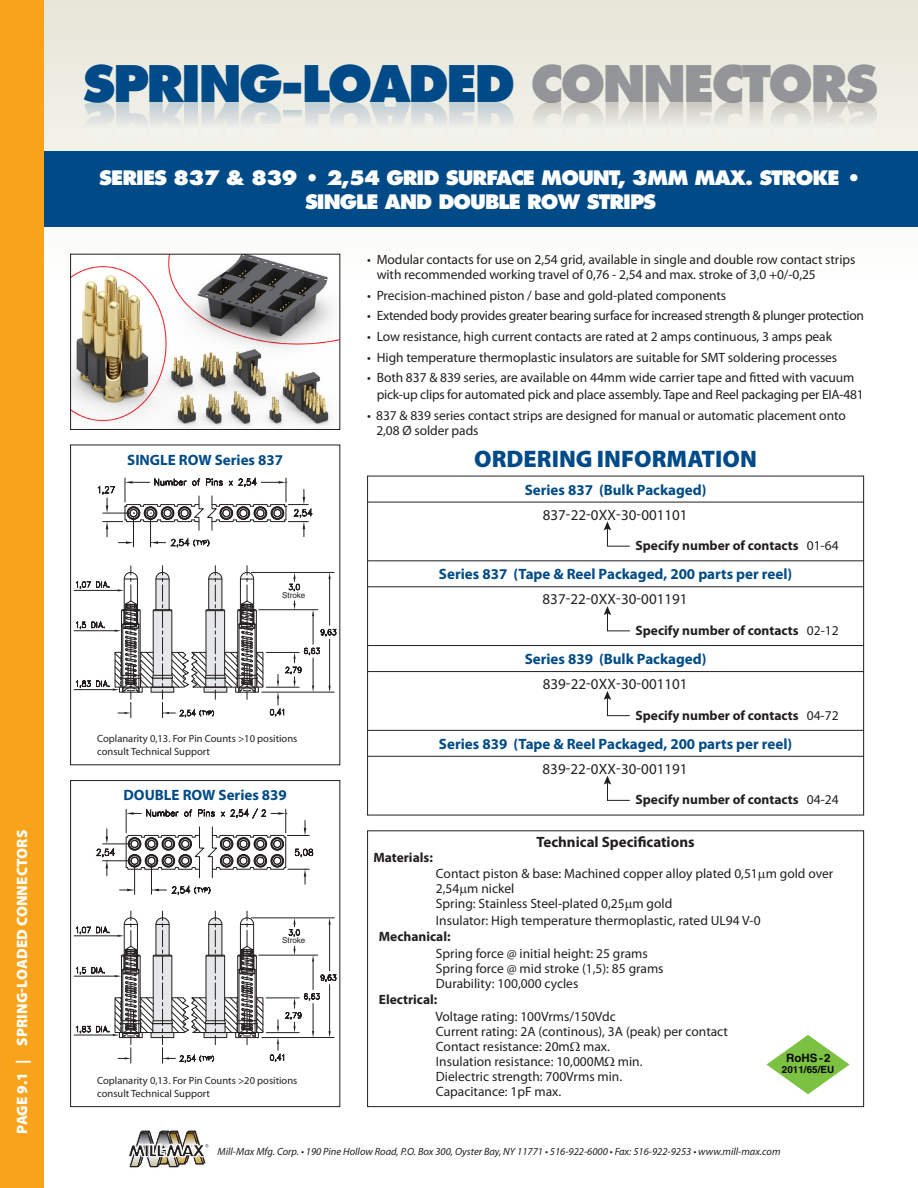
<style>
.page{position:relative;width:918px;height:1188px;background:#fff}
.page>*{position:absolute;margin:0;border:0;box-sizing:border-box;transform-origin:0 0}
.t1{font:800 49.2px "Futura LT";letter-spacing:-.05em;color:#004b87}
.t2{font:900 24px "Myriad Pro";color:#004b87}
.t3{font:800 19.5px "Futura LT";letter-spacing:-.05em;color:#fff}
.Text{font:700 15px "Myriad Pro";color:#004b87}
.Text-2{font:15px "Myriad Pro";color:#231f20}
.t4{font:900 15px "Myriad Pro";letter-spacing:.01em;color:#fff}
.Text-3{font:700 15px "Myriad Pro";color:#231f20}
.Text-4{font:13.5px "Myriad Pro";letter-spacing:-.005em;color:#231f20}
.Text-5{font:700 13.5px "Myriad Pro";color:#231f20}
.Text-6{font:13.5px "Myriad Pro";letter-spacing:-.025em;color:#231f20}
.t5{font:700 11.55px "Helvetica";color:#070707}
.Text-7{font:10.5px/12.6px "Myriad Pro";color:#231f20}
.t6{font:italic 10.5px "Myriad Pro";color:#231f20}
.t7{font:700 9.9px "Helvetica";color:#020202}
.t8{font:8.1px "Helvetica";color:#231f20}
.s1{color:#939598}
.s2{font-weight:400}
</style>
<div class="page">
<svg style="left:43px;top:0;width:875px;height:284px"></svg>
<svg style="left:84px;top:102px;width:100px;height:38px;background:#e4e7e4"></svg>
<svg style="left:184px;top:102px;width:14px;height:37px"></svg>
<svg style="left:202px;top:102px;width:79px;height:38px;background:#e3e6e3"></svg>
<svg style="left:284px;top:110px;width:17px;height:11px"></svg>
<svg style="left:305px;top:102px;width:209px;height:38px;background:#e2e6e3"></svg>
<svg style="left:533px;top:102px;width:344px;height:38px;background:#e7e6e0"></svg>
<img style="left:129px;top:1130px;width:67px;height:38px">
<svg style="left:128px;top:1131px;width:80px;height:36px"></svg>
<div style="left:0;top:151px;width:918px;height:76px;background:#004b87"></div>
<div style="left:0;top:0;width:43px;height:1188px;background:#f9a31b"></div>
<img style="left:72px;top:256px;width:266px;height:171px">
<div style="left:70px;top:254px;width:270px;height:176px;border:1px solid #231f20"></div>
<div style="left:70px;top:780px;width:270px;height:327px;border:1px solid #231f20"></div>
<svg style="left:98px;top:478px;width:214px;height:69px"></svg>
<hr style="left:74px;top:936px;width:44px;height:1px;background:#231f20">
<hr style="left:74px;top:976px;width:41px;height:1px;background:#231f20">
<hr style="left:74px;top:1035px;width:39px;height:1px;background:#231f20">
<svg style="left:76px;top:911px;width:187px;height:152px"></svg>
<hr style="left:251px;top:918px;width:83px;height:1px;background:#231f20">
<hr style="left:262px;top:1037px;width:72px;height:1px;background:#231f20">
<hr style="left:329px;top:924px;width:1px;height:47px;background:#231f20">
<hr style="left:259px;top:955px;width:59px;height:1px;background:#231f20">
<hr style="left:266px;top:998px;width:33px;height:1px;background:#231f20">
<hr style="left:266px;top:1032px;width:33px;height:1px;background:#231f20">
<svg style="left:270px;top:946px;width:66px;height:116px"></svg>
<svg style="left:289px;top:918px;width:11px;height:19px"></svg>
<svg style="left:96px;top:808px;width:217px;height:87px"></svg>
<div style="left:367px;top:830px;width:497px;height:277px;border:1px solid #231f20"></div>
<svg style="left:604px;top:521px;width:26px;height:26px"></svg>
<hr style="left:368px;top:502px;width:496px;height:1px;background:#231f20">
<hr style="left:368px;top:560px;width:496px;height:1px;background:#231f20">
<svg style="left:766px;top:1035px;width:84px;height:59px"></svg>
<svg style="left:604px;top:606px;width:26px;height:26px"></svg>
<hr style="left:368px;top:586px;width:496px;height:1px;background:#231f20">
<hr style="left:368px;top:645px;width:496px;height:1px;background:#231f20">
<svg style="left:604px;top:691px;width:26px;height:25px"></svg>
<hr style="left:368px;top:671px;width:496px;height:1px;background:#231f20">
<hr style="left:368px;top:730px;width:496px;height:1px;background:#231f20">
<svg style="left:604px;top:776px;width:26px;height:25px"></svg>
<hr style="left:368px;top:756px;width:496px;height:1px;background:#231f20">
<hr style="left:74px;top:590px;width:44px;height:1px;background:#231f20">
<hr style="left:74px;top:630px;width:41px;height:1px;background:#231f20">
<hr style="left:74px;top:689px;width:39px;height:1px;background:#231f20">
<svg style="left:76px;top:566px;width:187px;height:152px"></svg>
<hr style="left:251px;top:572px;width:83px;height:1px;background:#231f20">
<hr style="left:262px;top:692px;width:72px;height:1px;background:#231f20">
<hr style="left:329px;top:579px;width:1px;height:46px;background:#231f20">
<hr style="left:259px;top:609px;width:59px;height:1px;background:#231f20">
<hr style="left:266px;top:652px;width:33px;height:1px;background:#231f20">
<hr style="left:266px;top:687px;width:33px;height:1px;background:#231f20">
<svg style="left:270px;top:601px;width:66px;height:115px"></svg>
<svg style="left:289px;top:573px;width:11px;height:18px"></svg>
<p class="t4" style="left:12px;top:1134px;width:305px;rotate:-90deg">PAGE 9.1 | SPRING-LOADED CONNECTORS</p>
<h1 class="t1" style="left:83px;top:52px;width:797px">SPRING-LOADED <span class="s1">CONNECTORS</span></h1>
<p class="t3" style="left:99px;top:166px;width:764px">SERIES 837 &amp; 839 • 2,54 GRID SURFACE MOUNT, 3MM MAX. STROKE •</p>
<p class="t3" style="left:305px;top:189px;width:353px">SINGLE AND DOUBLE ROW STRIPS</p>
<p class="Text" style="left:127px;top:450px;width:157px">SINGLE ROW Series 837</p>
<p class="t8" style="left:282px;top:590px;width:25px">Stroke</p>
<p class="Text-7" style="left:97px;top:732px;width:202px">Coplanarity 0,13. For Pin Counts &gt;10 positions consult Technical Support</p>
<p class="Text" style="left:124px;top:786px;width:165px">DOUBLE ROW Series 839</p>
<p class="t8" style="left:282px;top:936px;width:25px">Stroke</p>
<p class="Text-7" style="left:97px;top:1074px;width:202px">Coplanarity 0,13. For Pin Counts &gt;20 positions consult Technical Support</p>
<p class="Text-4" style="left:367px;top:251px;width:490px">• Modular contacts for use on 2,54 grid, available in single and double row contact strips</p>
<p class="Text-4" style="left:377px;top:266px;width:441px">with recommended working travel of 0,76 - 2,54 and max. stroke of 3,0 +0/-0,25</p>
<p class="Text-4" style="left:367px;top:287px;width:361px">• Precision-machined piston / base and gold-plated components</p>
<p class="Text-6" style="left:367px;top:307px;width:498px">• Extended body provides greater bearing surface for increased strength &amp; plunger protection</p>
<p class="Text-4" style="left:367px;top:328px;width:466px">• Low resistance, high current contacts are rated at 2 amps continuous, 3 amps peak</p>
<p class="Text-4" style="left:367px;top:349px;width:472px">• High temperature thermoplastic insulators are suitable for SMT soldering processes</p>
<p class="Text-4" style="left:367px;top:370px;width:489px">• Both 837 &amp; 839 series, are available on 44mm wide carrier tape and fitted with vacuum</p>
<p class="Text-4" style="left:377px;top:386px;width:489px">pick-up clips for automated pick and place assembly. Tape and Reel packaging per EIA-481</p>
<p class="Text-4" style="left:367px;top:407px;width:480px">• 837 &amp; 839 series contact strips are designed for manual or automatic placement onto</p>
<p class="Text-4" style="left:376px;top:422px;width:104px">2,08 Ø solder pads</p>
<p class="t2" style="left:474px;top:443px;width:284px">ORDERING INFORMATION</p>
<p class="Text" style="left:525px;top:480px;width:183px">Series 837 (Bulk Packaged)</p>
<p class="Text-2" style="left:543px;top:505px;width:146px">837-22-0XX-30-001101</p>
<p class="Text-5" style="left:635px;top:537px;width:205px">Specify number of contacts <span class="s2">01-64</span></p>
<p class="Text" style="left:439px;top:565px;width:355px">Series 837 (Tape &amp; Reel Packaged, 200 parts per reel)</p>
<p class="Text-2" style="left:543px;top:590px;width:146px">837-22-0XX-30-001191</p>
<p class="Text-5" style="left:635px;top:621px;width:205px">Specify number of contacts <span class="s2">02-12</span></p>
<p class="Text" style="left:525px;top:649px;width:183px">Series 839 (Bulk Packaged)</p>
<p class="Text-2" style="left:543px;top:675px;width:146px">839-22-0XX-30-001101</p>
<p class="Text-5" style="left:635px;top:706px;width:205px">Specify number of contacts <span class="s2">04-72</span></p>
<p class="Text" style="left:439px;top:734px;width:355px">Series 839 (Tape &amp; Reel Packaged, 200 parts per reel)</p>
<p class="Text-2" style="left:543px;top:760px;width:146px">839-22-0XX-30-001191</p>
<p class="Text-5" style="left:635px;top:791px;width:205px">Specify number of contacts <span class="s2">04-24</span></p>
<p class="Text-5" style="left:373px;top:849px;width:61px">Materials:</p>
<p class="Text-3" style="left:536px;top:832px;width:160px">Technical Specifications</p>
<p class="Text-4" style="left:436px;top:866px;width:399px">Contact piston &amp; base: Machined copper alloy plated 0,51 m gold over</p>
<p class="Text-4" style="left:436px;top:881px;width:80px">2,54 m nickel</p>
<p class="Text-4" style="left:436px;top:896px;width:238px">Spring: Stainless Steel-plated 0,25 m gold</p>
<p class="Text-4" style="left:436px;top:912px;width:326px">Insulator: High temperature thermoplastic, rated UL94 V-0</p>
<p class="Text-5" style="left:379px;top:928px;width:73px">Mechanical:</p>
<p class="Text-4" style="left:436px;top:945px;width:213px">Spring force @ initial height: 25 grams</p>
<p class="Text-4" style="left:436px;top:960px;width:229px">Spring force @ mid stroke (1,5): 85 grams</p>
<p class="Text-4" style="left:436px;top:975px;width:144px">Durability: 100,000 cycles</p>
<p class="Text-5" style="left:379px;top:991px;width:60px">Electrical:</p>
<p class="Text-4" style="left:435px;top:1008px;width:182px">Voltage rating: 100Vrms/150Vdc</p>
<p class="Text-4" style="left:436px;top:1023px;width:294px">Current rating: 2A (continous), 3A (peak) per contact</p>
<p class="Text-4" style="left:436px;top:1038px;width:175px">Contact resistance: 20m max.</p>
<p class="Text-4" style="left:436px;top:1053px;width:208px">Insulation resistance: 10,000M min.</p>
<p class="Text-4" style="left:436px;top:1068px;width:188px">Dielectric strength: 700Vrms min.</p>
<p class="Text-4" style="left:436px;top:1083px;width:127px">Capacitance: 1pF max.</p>
<p class="t5" style="left:786px;top:1051px;width:46px">RoHS-2</p>
<p class="t7" style="left:782px;top:1063px;width:54px">2011/65/EU</p>
<p class="t6" style="left:217px;top:1145px;width:565px">Mill-Max Mfg. Corp. • 190 Pine Hollow Road, P.O. Box 300, Oyster Bay, NY 11771 • 516-922-6000 • Fax: 516-922-9253 • www.mill-max.com</p>
</div>
